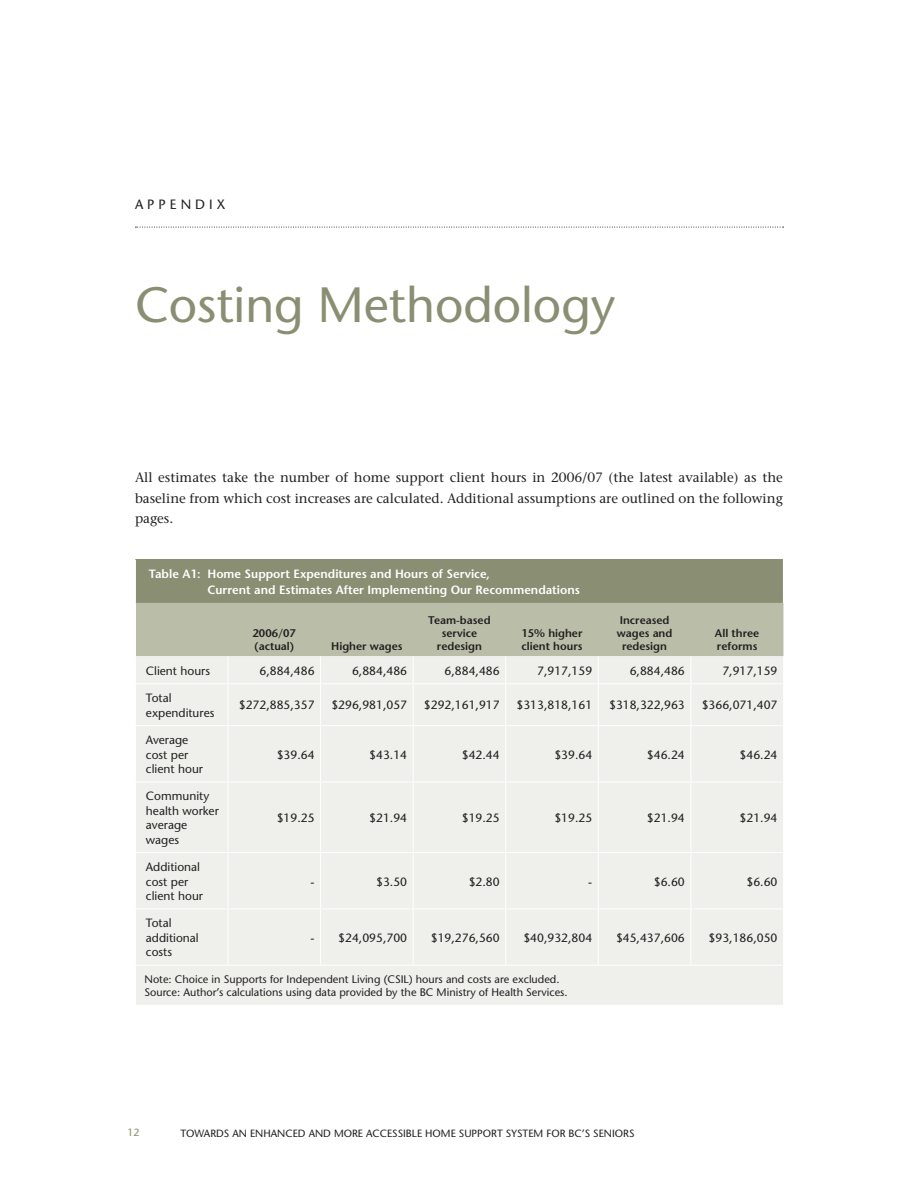
<style>
.page{position:relative;width:918px;height:1188px;background:#fff}
.page>*{position:absolute;margin:0;border:0;box-sizing:border-box;transform-origin:0 0}
.head_1{font:49.5px "Stone Sans";color:#8a8e72}
.body_text{font:13.5px/20.5px "Stone Serif";color:#231f20;text-align:justify}
.kicker{font:13.5px "Stone Sans";letter-spacing:.3em;color:#231f20}
.table_text{font:12px "Stone Sans";color:#231f20}
.table_text_column_1{font:12px/14.4px "Stone Sans";color:#231f20}
.table_head_2-line{font:600 12px/15.8px "Stone Sans";color:#fff}
.table_text_top{font:600 11.1px/13.4px "Stone Sans";color:#231f20}
.table_source{font:10.95px "Stone Sans";color:#231f20}
.t1{font:10.5px "Stone Sans";color:#231f20}
.t2{font:10.5px "Stone Sans";color:#8a8e72}
</style>
<div class="page">
<svg style="left:135px;top:227px;width:649px;height:1px"></svg>
<div style="left:135px;top:560px;width:648px;height:43px;background:#8a8e72"></div>
<div style="left:136px;top:684px;width:647px;height:321px;background:#eff0eb"></div>
<hr style="left:228px;top:684px;width:1px;height:41px;background:#fff">
<hr style="left:320px;top:684px;width:1px;height:41px;background:#fff">
<hr style="left:413px;top:684px;width:1px;height:41px;background:#fff">
<hr style="left:505px;top:684px;width:1px;height:41px;background:#fff">
<hr style="left:598px;top:684px;width:1px;height:41px;background:#fff">
<hr style="left:690px;top:684px;width:1px;height:41px;background:#fff">
<hr style="left:135px;top:725px;width:93px;height:1px;background:#fff">
<hr style="left:228px;top:725px;width:93px;height:1px;background:#fff">
<hr style="left:228px;top:726px;width:1px;height:55px;background:#fff">
<hr style="left:321px;top:725px;width:92px;height:1px;background:#fff">
<hr style="left:320px;top:726px;width:1px;height:55px;background:#fff">
<hr style="left:413px;top:725px;width:93px;height:1px;background:#fff">
<hr style="left:413px;top:726px;width:1px;height:55px;background:#fff">
<hr style="left:506px;top:725px;width:92px;height:1px;background:#fff">
<hr style="left:505px;top:726px;width:1px;height:55px;background:#fff">
<hr style="left:598px;top:725px;width:93px;height:1px;background:#fff">
<hr style="left:598px;top:726px;width:1px;height:55px;background:#fff">
<hr style="left:691px;top:725px;width:93px;height:1px;background:#fff">
<hr style="left:690px;top:726px;width:1px;height:55px;background:#fff">
<hr style="left:135px;top:781px;width:93px;height:1px;background:#fff">
<hr style="left:228px;top:781px;width:93px;height:1px;background:#fff">
<hr style="left:228px;top:782px;width:1px;height:70px;background:#fff">
<hr style="left:321px;top:781px;width:92px;height:1px;background:#fff">
<hr style="left:320px;top:782px;width:1px;height:70px;background:#fff">
<hr style="left:413px;top:781px;width:93px;height:1px;background:#fff">
<hr style="left:413px;top:782px;width:1px;height:70px;background:#fff">
<hr style="left:506px;top:781px;width:92px;height:1px;background:#fff">
<hr style="left:505px;top:782px;width:1px;height:70px;background:#fff">
<hr style="left:598px;top:781px;width:93px;height:1px;background:#fff">
<hr style="left:598px;top:782px;width:1px;height:70px;background:#fff">
<hr style="left:691px;top:781px;width:93px;height:1px;background:#fff">
<hr style="left:690px;top:782px;width:1px;height:70px;background:#fff">
<hr style="left:135px;top:852px;width:93px;height:1px;background:#fff">
<hr style="left:228px;top:852px;width:93px;height:1px;background:#fff">
<hr style="left:228px;top:853px;width:1px;height:55px;background:#fff">
<hr style="left:321px;top:852px;width:92px;height:1px;background:#fff">
<hr style="left:320px;top:853px;width:1px;height:55px;background:#fff">
<hr style="left:413px;top:852px;width:93px;height:1px;background:#fff">
<hr style="left:413px;top:853px;width:1px;height:55px;background:#fff">
<hr style="left:506px;top:852px;width:92px;height:1px;background:#fff">
<hr style="left:505px;top:853px;width:1px;height:55px;background:#fff">
<hr style="left:598px;top:852px;width:93px;height:1px;background:#fff">
<hr style="left:598px;top:853px;width:1px;height:55px;background:#fff">
<hr style="left:691px;top:852px;width:93px;height:1px;background:#fff">
<hr style="left:690px;top:853px;width:1px;height:55px;background:#fff">
<hr style="left:135px;top:908px;width:93px;height:1px;background:#fff">
<hr style="left:228px;top:908px;width:93px;height:1px;background:#fff">
<hr style="left:228px;top:909px;width:1px;height:56px;background:#fff">
<hr style="left:321px;top:908px;width:92px;height:1px;background:#fff">
<hr style="left:320px;top:909px;width:1px;height:56px;background:#fff">
<hr style="left:413px;top:908px;width:93px;height:1px;background:#fff">
<hr style="left:413px;top:909px;width:1px;height:56px;background:#fff">
<hr style="left:506px;top:908px;width:92px;height:1px;background:#fff">
<hr style="left:505px;top:909px;width:1px;height:56px;background:#fff">
<hr style="left:598px;top:908px;width:93px;height:1px;background:#fff">
<hr style="left:598px;top:909px;width:1px;height:56px;background:#fff">
<hr style="left:691px;top:908px;width:93px;height:1px;background:#fff">
<hr style="left:690px;top:909px;width:1px;height:56px;background:#fff">
<svg style="left:136px;top:603px;width:648px;height:80px;background:#cbcebf"></svg>
<hr style="left:135px;top:560px;width:1px;height:43px;background:#fff">
<hr style="left:135px;top:965px;width:93px;height:1px;background:#fff">
<hr style="left:228px;top:965px;width:93px;height:1px;background:#fff">
<hr style="left:321px;top:965px;width:92px;height:1px;background:#fff">
<hr style="left:413px;top:965px;width:93px;height:1px;background:#fff">
<hr style="left:506px;top:965px;width:92px;height:1px;background:#fff">
<hr style="left:598px;top:965px;width:93px;height:1px;background:#fff">
<hr style="left:691px;top:965px;width:93px;height:1px;background:#fff">
<p class="kicker" style="left:135px;top:196px;width:92px">APPENDIX</p>
<p class="head_1" style="left:135px;top:274px;width:482px">Costing Methodology</p>
<p class="body_text" style="left:135px;top:467px;width:649px">All estimates take the number of home support client hours in 2006/07 (the latest available) as the baseline from which cost increases are calculated. Additional assumptions are outlined on the following pages.</p>
<p class="table_head_2-line" style="left:207px;top:566px;width:374px;text-indent:-58px">Table A1: Home Support Expenditures and Hours of Service,<br>Current and Estimates After Implementing Our Recommendations</p>
<p class="table_text_top" style="left:253px;top:626px;width:45px">2006/07 (actual)</p>
<p class="table_text_top" style="left:428px;top:613px;width:64px;text-align:center">Team-based service redesign</p>
<p class="table_text_top" style="left:522px;top:626px;width:63px">15% higher client hours</p>
<p class="table_text_top" style="left:331px;top:640px;width:73px">Higher wages</p>
<p class="table_text_top" style="left:617px;top:613px;width:57px;text-align:center">Increased wages and redesign</p>
<p class="table_text_top" style="left:715px;top:626px;width:46px">All three reforms</p>
<p class="table_text_column_1" style="left:146px;top:663px;width:66px">Client hours</p>
<p class="table_text" style="left:259px;top:663px;width:57px">6,884,486</p>
<p class="table_text" style="left:352px;top:663px;width:57px">6,884,486</p>
<p class="table_text" style="left:445px;top:663px;width:57px">6,884,486</p>
<p class="table_text" style="left:537px;top:663px;width:57px">7,917,159</p>
<p class="table_text" style="left:630px;top:663px;width:57px">6,884,486</p>
<p class="table_text" style="left:722px;top:663px;width:57px">7,917,159</p>
<p class="table_text_column_1" style="left:146px;top:691px;width:70px">Total expenditures</p>
<p class="table_text" style="left:239px;top:698px;width:77px">$272,885,357</p>
<p class="table_text" style="left:331px;top:698px;width:77px">$296,981,057</p>
<p class="table_text" style="left:424px;top:698px;width:77px">$292,161,917</p>
<p class="table_text" style="left:517px;top:698px;width:77px">$313,818,161</p>
<p class="table_text" style="left:609px;top:698px;width:77px">$318,322,963</p>
<p class="table_text" style="left:702px;top:698px;width:77px">$366,071,407</p>
<p class="table_text_column_1" style="left:146px;top:733px;width:59px">Average cost per client hour</p>
<p class="table_text" style="left:277px;top:747px;width:39px">$39.64</p>
<p class="table_text" style="left:369px;top:747px;width:39px">$43.14</p>
<p class="table_text" style="left:462px;top:747px;width:39px">$42.44</p>
<p class="table_text" style="left:554px;top:747px;width:39px">$39.64</p>
<p class="table_text" style="left:647px;top:747px;width:39px">$46.24</p>
<p class="table_text" style="left:740px;top:747px;width:39px">$46.24</p>
<p class="table_text_column_1" style="left:146px;top:789px;width:74px">Community health worker average wages</p>
<p class="table_text_column_1" style="left:146px;top:860px;width:59px">Additional cost per client hour</p>
<p class="table_text" style="left:277px;top:810px;width:39px">$19.25</p>
<p class="table_text" style="left:369px;top:810px;width:39px">$21.94</p>
<p class="table_text" style="left:462px;top:810px;width:39px">$19.25</p>
<p class="table_text" style="left:554px;top:810px;width:39px">$19.25</p>
<p class="table_text" style="left:647px;top:810px;width:39px">$21.94</p>
<p class="table_text" style="left:740px;top:810px;width:39px">$21.94</p>
<p class="table_text" style="left:311px;top:874px;width:5px">-</p>
<p class="table_text" style="left:376px;top:874px;width:32px">$3.50</p>
<p class="table_text" style="left:469px;top:874px;width:32px">$2.80</p>
<p class="table_text" style="left:588px;top:874px;width:5px">-</p>
<p class="table_text" style="left:654px;top:874px;width:32px">$6.60</p>
<p class="table_text" style="left:746px;top:874px;width:32px">$6.60</p>
<p class="table_text_column_1" style="left:146px;top:916px;width:54px">Total additional costs</p>
<p class="table_text" style="left:311px;top:930px;width:5px">-</p>
<p class="table_text" style="left:338px;top:930px;width:70px">$24,095,700</p>
<p class="table_text" style="left:431px;top:930px;width:70px">$19,276,560</p>
<p class="table_text" style="left:523px;top:930px;width:70px">$40,932,804</p>
<p class="table_text" style="left:616px;top:930px;width:70px">$45,437,606</p>
<p class="table_text" style="left:709px;top:930px;width:70px">$93,186,050</p>
<p class="table_source" style="left:144px;top:972px;width:417px">Note: Choice in Supports for Independent Living (CSIL) hours and costs are excluded.</p>
<p class="table_source" style="left:144px;top:986px;width:425px">Source: Author’s calculations using data provided by the BC Ministry of Health Services.</p>
<p class="t2" style="left:127px;top:1126px;width:14px">12</p>
<p class="t1" style="left:180px;top:1127px;width:456px">TOWARDS AN ENHANCED AND MORE ACCESSIBLE HOME SUPPORT SYSTEM FOR BC’S SENIORS</p>
</div>
